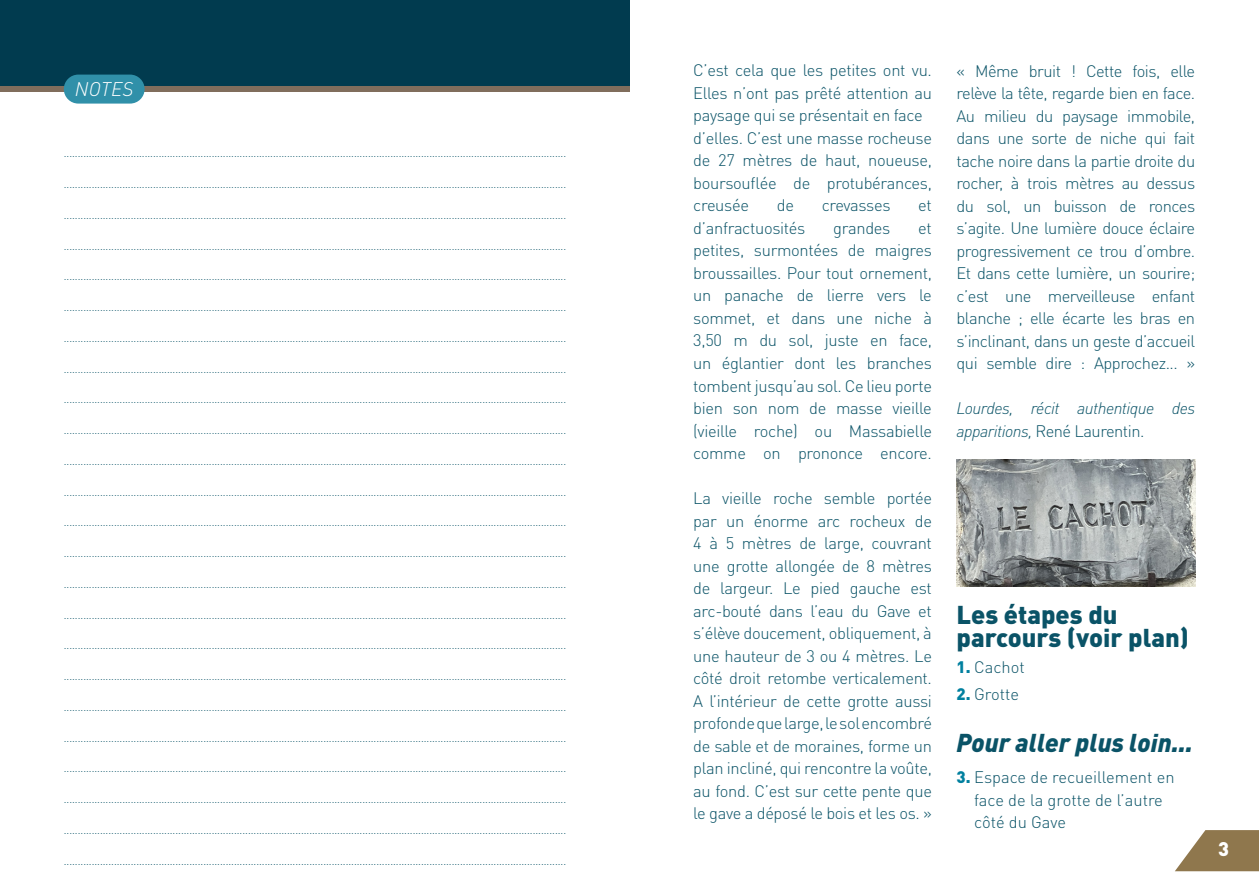
<style>
.page{position:relative;width:1259px;height:893px;background:#fff}
.page>*{position:absolute;margin:0;border:0;box-sizing:border-box;transform-origin:0 0}
.t1{font:900 25.5px/22.5px "DIN Pro";color:#0a5367}
.t2{font:italic 900 25.5px "DIN Pro";color:#0a5367}
.t3{font:italic 300 19.5px "DIN Pro";letter-spacing:.02em;color:#fff}
.t4{font:900 19.5px "DIN Pro";color:#fff}
.t5{font:300 16.5px/22.5px "DIN Pro";letter-spacing:-.02em;color:#0a5367;text-align:justify}
.t6{font:300 16.5px/22.5px "DIN Pro";color:#0a5367}
.t7{font:italic 300 16.5px/22.5px "DIN Pro";letter-spacing:-.03em;color:#0a5367}
.t8{font:300 condensed 15px/30.8px "DIN Pro";color:#0a5367;text-align:justify}
.s1{font-style:normal}
.s2{font-weight:900;color:#00809f}
</style>
<div class="page">
<svg style="left:1175px;top:830px;width:84px;height:41px"></svg>
<div style="left:0;top:0;width:629px;height:86px;background:#013b4f"></div>
<div style="left:0;top:86px;width:629px;height:6px;background:#806d5c"></div>
<div style="left:64px;top:75px;width:81px;height:29px;background:#3090a9;border-radius:14px"></div>
<img style="left:956px;top:459px;width:239px;height:128px">
<h2 class="t3" style="left:75px;top:74px;width:60px">NOTES</h2>
<p class="t8" style="left:64px;top:136px;width:504px">.................................................................................................................................................................................... .................................................................................................................................................................................... .................................................................................................................................................................................... .................................................................................................................................................................................... .................................................................................................................................................................................... .................................................................................................................................................................................... .................................................................................................................................................................................... .................................................................................................................................................................................... .................................................................................................................................................................................... .................................................................................................................................................................................... .................................................................................................................................................................................... .................................................................................................................................................................................... .................................................................................................................................................................................... .................................................................................................................................................................................... .................................................................................................................................................................................... .................................................................................................................................................................................... .................................................................................................................................................................................... .................................................................................................................................................................................... .................................................................................................................................................................................... .................................................................................................................................................................................... .................................................................................................................................................................................... .................................................................................................................................................................................... .................................................................................................................................................................................... ....................................................................................................................................................................................</p>
<p class="t5" style="left:693px;top:59px;width:240px;text-align:left">C’est cela que les petites ont vu.<br>Elles n’ont pas prêté attention au paysage qui se présentait en face d’elles. C’est une masse rocheuse de 27 mètres de haut, noueuse, boursouflée de protubérances, creusée</p>
<p class="t5" style="left:776px;top:194px;width:19px">de</p>
<p class="t5" style="left:821px;top:194px;width:70px">crevasses</p>
<p class="t5" style="left:918px;top:194px;width:15px">et</p>
<p class="t5" style="left:693px;top:216px;width:114px">d’anfractuosités</p>
<p class="t5" style="left:833px;top:216px;width:59px">grandes</p>
<p class="t5" style="left:693px;top:216px;width:240px;text-indent:225px">et petites, surmontées de maigres broussailles. Pour tout ornement, un panache de lierre vers le sommet, et dans une niche à 3,50 m du sol, juste en face, un églantier dont les branches tombent jusqu’au sol. Ce lieu porte bien son nom de masse vieille (vieille roche) ou Massabielle comme on prononce encore.</p>
<p class="t5" style="left:693px;top:486px;width:240px">La vieille roche semble portée par un énorme arc rocheux de 4 à 5 mètres de large, couvrant une grotte allongée de 8 mètres de largeur. Le pied gauche est arc-bouté dans l’eau du Gave et s’élève doucement, obliquement, à une hauteur de 3 ou 4 mètres. Le côté droit retombe verticalement.<br>A l’intérieur de cette grotte aussi profonde que large, le sol encombré de sable et de moraines, forme un plan incliné, qui rencontre la voûte, au fond. C’est sur cette pente que le gave a déposé le bois et les os. »</p>
<p class="t5" style="left:956px;top:59px;width:240px">« Même bruit ! Cette fois, elle relève la tête, regarde bien en face.<br>Au milieu du paysage immobile, dans une sorte de niche qui fait tache noire dans la partie droite du rocher, à trois mètres au dessus du sol, un buisson de ronces s’agite. Une lumière douce éclaire progressivement ce trou d’ombre.<br>Et dans cette lumière, un sourire; c’est une merveilleuse enfant blanche ; elle écarte les bras en s’inclinant, dans un geste d’accueil qui semble dire : Approchez... »</p>
<p class="t7" style="left:956px;top:396px;width:240px">Lourdes, récit authentique des apparitions, <span class="s1">René Laurentin.</span></p>
<h1 class="t1" style="left:956px;top:600px;width:234px">Les étapes du parcours (voir plan)</h1>
<p class="t5" style="left:956px;top:655px;width:70px"><span class="s2">1.</span> Cachot</p>
<p class="t5" style="left:956px;top:682px;width:64px"><span class="s2">2.</span> Grotte</p>
<h1 class="t2" style="left:956px;top:722px;width:238px">Pour aller plus loin...</h1>
<p class="t6" style="left:974px;top:765px;width:202px;text-indent:-18px"><span class="s2">3.</span> Espace de recueillement en face de la grotte de l’autre côté du Gave</p>
<h2 class="t4" style="left:1218px;top:832px;width:12px">3</h2>
</div>
